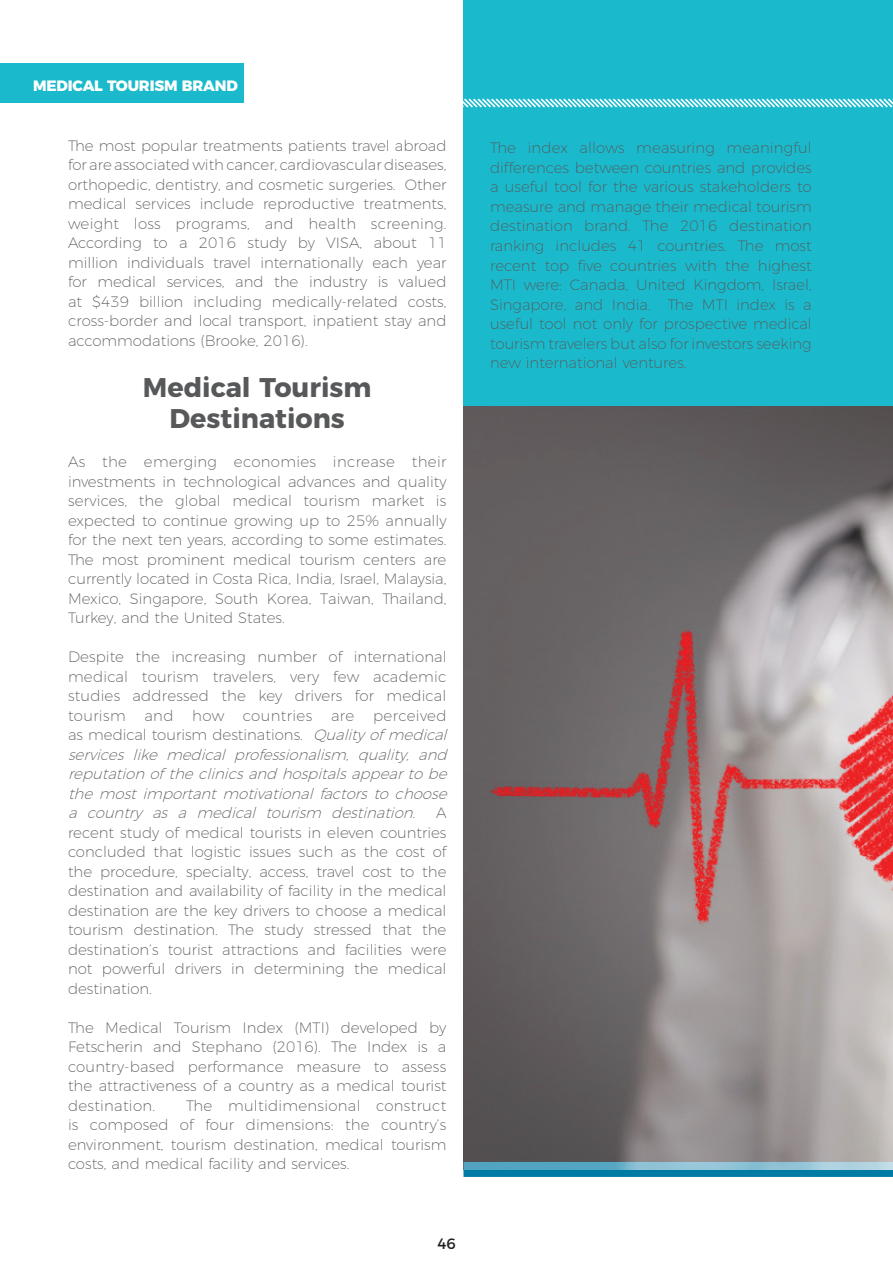
<style>
.page{position:relative;width:893px;height:1263px;background:#fff}
.page>*{position:absolute;margin:0;border:0;box-sizing:border-box;transform-origin:0 0}
.t1{font:700 27px/31.5px "Montserrat";color:#57585a;text-align:center}
.t2{font:200 15px/19.5px "Montserrat";color:#57585a;text-align:justify}
.t3{font:800 15px "Montserrat";letter-spacing:-.01em;color:#fff}
.t4{font:15px "Montserrat";color:#231f20}
.s1{font-style:italic}
</style>
<div class="page">
<div style="left:0;top:64px;width:244px;height:39px;background:#1abacc"></div>
<img style="left:463px;top:406px;width:430px;height:756px">
<svg style="left:463px;top:1162px;width:430px;height:15px;background:#459dbb"></svg>
<div style="left:463px;top:1px;width:430px;height:405px;background:#1abacc"></div>
<svg style="left:463px;top:98px;width:430px;height:10px"></svg>
<p class="t3" style="left:33px;top:73px;width:206px">MEDICAL TOURISM BRAND</p>
<p class="t2" style="left:68px;top:134px;width:380px">The most popular treatments patients travel abroad for are associated with cancer, cardiovascular diseases, orthopedic, dentistry, and cosmetic surgeries. Other medical services include reproductive treatments, weight loss programs, and health screening.<br>According to a 2016 study by VISA, about 11 million individuals travel internationally each year for medical services, and the industry is valued at $439 billion including medically-related costs, cross-border and local transport, inpatient stay and accommodations (Brooke, 2016).</p>
<h1 class="t1" style="left:143px;top:369px;width:230px">Medical Tourism<br>Destinations</h1>
<p class="t2" style="left:68px;top:451px;width:380px">As the emerging economies increase their investments in technological advances and quality services, the global medical tourism market is expected to continue growing up to 25% annually for the next ten years, according to some estimates.<br>The most prominent medical tourism centers are currently located in Costa Rica, India, Israel, Malaysia, Mexico, Singapore, South Korea, Taiwan, Thailand, Turkey, and the United States.</p>
<p class="t2" style="left:68px;top:646px;width:385px;text-align:left">Despite the increasing number of international medical tourism travelers, very few academic studies addressed the key drivers for medical tourism and how countries are perceived as medical tourism destinations. <span class="s1">Quality ofmedical services like medical professionalism, quality, and reputationoftheclinicsand hospitalsappeartobe the most important motivational factors to choose a country as a medical tourism destination.</span> A recent study of medical tourists in eleven countries concluded that logistic issues such as the cost of the procedure, specialty, access, travel cost to the destination and availability of facility in the medical destination are the key drivers to choose a medical tourism destination. The study stressed that the destination’s tourist attractions and facilities were not powerful drivers in determining the medical destination.</p>
<p class="t2" style="left:68px;top:1016px;width:380px">The Medical Tourism Index (MTI) developed by Fetscherin and Stephano (2016). The Index is a country-based performance measure to assess the attractiveness of a country as a medical tourist destination.</p>
<p class="t2" style="left:68px;top:1094px;width:380px;text-indent:118px">The multidimensional construct is composed of four dimensions: the country’s environment, tourism destination, medical tourism costs, and medical facility and services.</p>
<p class="t4" style="left:437px;top:1231px;width:20px">46</p>
<p class="t2" style="left:490px;top:137px;width:323px">The index allows measuring meaningful differences between countries and provides a useful tool for the various stakeholders to measure and manage their medical tourism destination brand. The 2016 destination ranking includes 41 countries. The most recent top five countries with the highest MTI were: Canada, United Kingdom, Israel, Singapore, and India. The MTI index is a useful tool not only for prospective medical tourism travelers but also for investors seeking new international ventures.</p>
</div>
